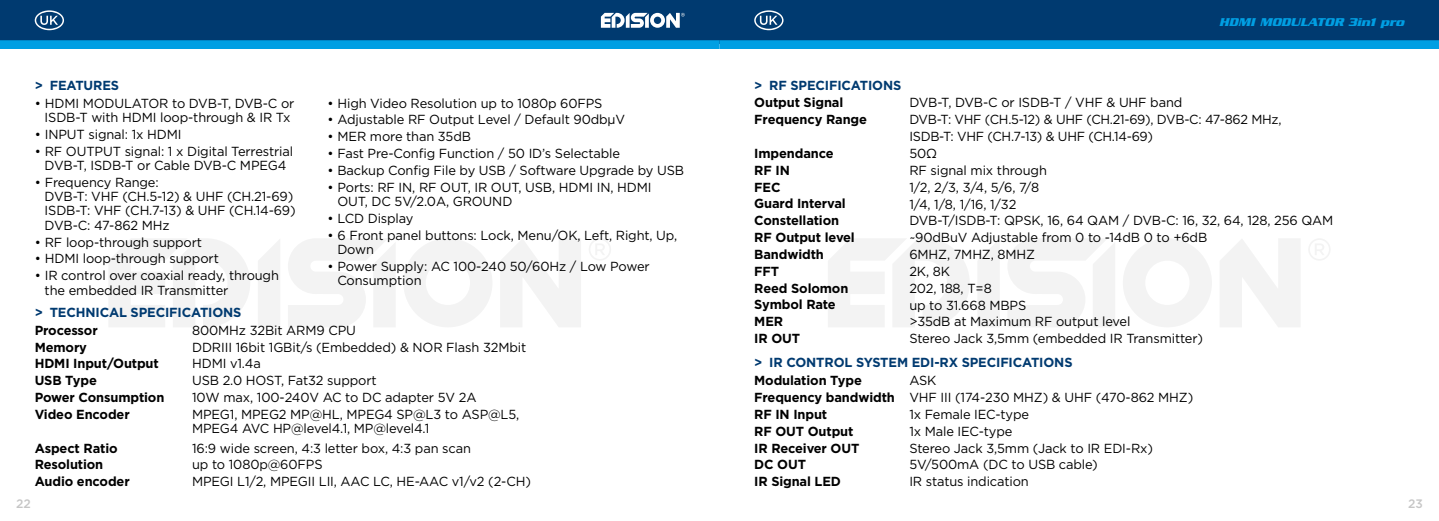
<style>
.page{position:relative;width:1439px;height:521px;background:#fff}
.page>*{position:absolute;margin:0;border:0;box-sizing:border-box;transform-origin:0 0}
.t1{font:13.12px/16.8px "Gotham Greek";letter-spacing:-.01em;color:#000}
.t2{font:700 13.12px/16.8px "Gotham Greek";letter-spacing:-.01em;color:#000}
.t3{font:700 13.12px "Gotham Greek";letter-spacing:-.01em;color:#003a70}
.t4{font:12.25px "PF Stargate Serif Extra B Oblique";color:#009fe3}
.t5{font:500 12.25px "Gotham Greek";color:#c6c6c6}
</style>
<div class="page">
<div style="left:0;top:0;width:719px;height:44px;background:#003a70"></div>
<div style="left:719px;top:0;width:720px;height:44px;background:#003a70"></div>
<div style="left:0;top:40px;width:719px;height:9px;background:#009fe3"></div>
<div style="left:719px;top:40px;width:720px;height:9px;background:#009fe3"></div>
<svg style="left:258px;top:240px;width:22px;height:87px"></svg>
<svg style="left:500px;top:239px;width:81px;height:88px"></svg>
<svg style="left:109px;top:239px;width:141px;height:88px"></svg>
<svg style="left:288px;top:239px;width:107px;height:88px"></svg>
<svg style="left:404px;top:239px;width:88px;height:88px"></svg>
<svg style="left:589px;top:239px;width:22px;height:21px"></svg>
<svg style="left:601px;top:13px;width:84px;height:15px"></svg>
<svg style="left:978px;top:240px;width:21px;height:87px"></svg>
<svg style="left:1220px;top:239px;width:80px;height:88px"></svg>
<svg style="left:828px;top:239px;width:141px;height:88px"></svg>
<svg style="left:1008px;top:239px;width:107px;height:88px"></svg>
<svg style="left:1123px;top:239px;width:89px;height:88px"></svg>
<svg style="left:1309px;top:239px;width:21px;height:21px"></svg>
<svg style="left:35px;top:10px;width:29px;height:20px"></svg>
<svg style="left:754px;top:10px;width:29px;height:20px"></svg>
<p class="t3" style="left:35px;top:78px;width:86px">&gt; FEATURES</p>
<p class="t1" style="left:35px;top:95px;width:261px;line-height:14.3px;text-align:center">• HDMI MODULATOR to DVB-T, DVB-C or<br>ISDB-T with HDMI loop-through &amp; IR Tx</p>
<p class="t1" style="left:35px;top:125px;width:148px">• INPUT signal: 1x HDMI</p>
<p class="t1" style="left:35px;top:143px;width:260px;line-height:14.3px;text-align:center">• RF OUTPUT signal: 1 x Digital Terrestrial<br>DVB-T, ISDB-T or Cable DVB-C MPEG4</p>
<p class="t1" style="left:45px;top:175px;width:252px;line-height:14.3px;text-indent:-10px">• Frequency Range:<br>DVB-T: VHF (CH.5-12) &amp; UHF (CH.21-69)<br>ISDB-T: VHF (CH.7-13) &amp; UHF (CH.14-69)<br>DVB-C: 47-862 MHz</p>
<p class="t1" style="left:35px;top:233px;width:169px">• RF loop-through support</p>
<p class="t1" style="left:35px;top:250px;width:186px">• HDMI loop-through support</p>
<p class="t1" style="left:45px;top:268px;width:236px;line-height:14.3px;text-indent:-10px">• IR control over coaxial ready, through the embedded IR Transmitter</p>
<p class="t1" style="left:327px;top:94px;width:276px">• High Video Resolution up to 1080p 60FPS</p>
<p class="t1" style="left:327px;top:111px;width:299px">• Adjustable RF Output Level / Default 90dbμV</p>
<p class="t1" style="left:327px;top:128px;width:145px">• MER more than 35dB</p>
<p class="t1" style="left:327px;top:145px;width:294px">• Fast Pre-Config Function / 50 ID’s Selectable</p>
<p class="t1" style="left:327px;top:162px;width:358px">• Backup Config File by USB / Software Upgrade by USB</p>
<p class="t1" style="left:337px;top:180px;width:316px;line-height:14.3px;text-indent:-10px">• Ports: RF IN, RF OUT, IR OUT, USB, HDMI IN, HDMI<br>OUT, DC 5V/2.0A, GROUND</p>
<p class="t1" style="left:327px;top:210px;width:88px">• LCD Display</p>
<p class="t1" style="left:337px;top:228px;width:341px;line-height:14.3px;text-indent:-10px">• 6 Front panel buttons: Lock, Menu/OK, Left, Right, Up,<br>Down</p>
<p class="t1" style="left:337px;top:259px;width:314px;line-height:14.3px;text-indent:-10px">• Power Supply: AC 100-240 50/60Hz / Low Power<br>Consumption</p>
<p class="t3" style="left:35px;top:305px;width:208px">&gt; TECHNICAL SPECIFICATIONS</p>
<p class="t2" style="left:35px;top:321px;width:131px">Processor<br>Memory<br>HDMI Input/Output<br>USB Type<br>Power Consumption<br>Video Encoder</p>
<p class="t2" style="left:35px;top:439px;width:97px">Aspect Ratio<br>Resolution<br>Audio encoder</p>
<p class="t1" style="left:192px;top:321px;width:336px">800MHz 32Bit ARM9 CPU<br>DDRIII 16bit 1GBit/s (Embedded) &amp; NOR Flash 32Mbit<br>HDMI v1.4a<br>USB 2.0 HOST, Fat32 support<br>10W max, 100-240V AC to DC adapter 5V 2A<br>MPEG1, MPEG2 MP@HL, MPEG4 SP@L3 to ASP@L5,</p>
<p class="t1" style="left:192px;top:419px;width:280px;line-height:19.2px">MPEG4 AVC HP@level4.1, MP@level4.1<br>16:9 wide screen, 4:3 letter box, 4:3 pan scan</p>
<p class="t1" style="left:192px;top:456px;width:340px">up to 1080p@60FPS<br>MPEGI L1/2, MPEGII LII, AAC LC, HE-AAC v1/v2 (2-CH)</p>
<p class="t4" style="left:1219px;top:15px;width:186px">HDMI MODULATOR 3in1 pro</p>
<p class="t3" style="left:754px;top:78px;width:149px">&gt; RF SPECIFICATIONS</p>
<p class="t2" style="left:754px;top:94px;width:114px">Output Signal<br>Frequency Range</p>
<p class="t2" style="left:754px;top:145px;width:102px">Impendance<br>RF IN<br>FEC<br>Guard Interval<br>Constellation<br>RF Output level<br>Bandwidth<br>FFT<br>Reed Solomon<br>Symbol Rate<br>MER<br>IR OUT</p>
<p class="t1" style="left:909px;top:94px;width:426px">DVB-T, DVB-C or ISDB-T / VHF &amp; UHF band<br>DVB-T: VHF (CH.5-12) &amp; UHF (CH.21-69), DVB-C: 47-862 MHz,<br>ISDB-T: VHF (CH.7-13) &amp; UHF (CH.14-69)<br>50Ω<br>RF signal mix through<br>1/2, 2/3, 3/4, 5/6, 7/8<br>1/4, 1/8, 1/16, 1/32<br>DVB-T/ISDB-T: QPSK, 16, 64 QAM / DVB-C: 16, 32, 64, 128, 256 QAM ~90dBuV Adjustable from 0 to -14dB 0 to +6dB<br>6MHZ, 7MHZ, 8MHZ<br>2K, 8K<br>202, 188, T=8<br>up to 31.668 MBPS<br>&gt;35dB at Maximum RF output level<br>Stereo Jack 3,5mm (embedded IR Transmitter)</p>
<p class="t3" style="left:754px;top:355px;width:320px">&gt; IR CONTROL SYSTEM EDI-RX SPECIFICATIONS</p>
<p class="t2" style="left:754px;top:372px;width:142px">Modulation Type<br>Frequency bandwidth<br>RF IN Input<br>RF OUT Output<br>IR Receiver OUT<br>DC OUT<br>IR Signal LED</p>
<p class="t1" style="left:909px;top:372px;width:285px">ASK<br>VHF III (174-230 MHZ) &amp; UHF (470-862 MHZ)<br>1x Female IEC-type<br>1x Male IEC-type<br>Stereo Jack 3,5mm (Jack to IR EDI-Rx)<br>5V/500mA (DC to USB cable)<br>IR status indication</p>
<p class="t5" style="left:16px;top:496px;width:16px">22</p>
<p class="t5" style="left:1408px;top:496px;width:16px">23</p>
</div>
